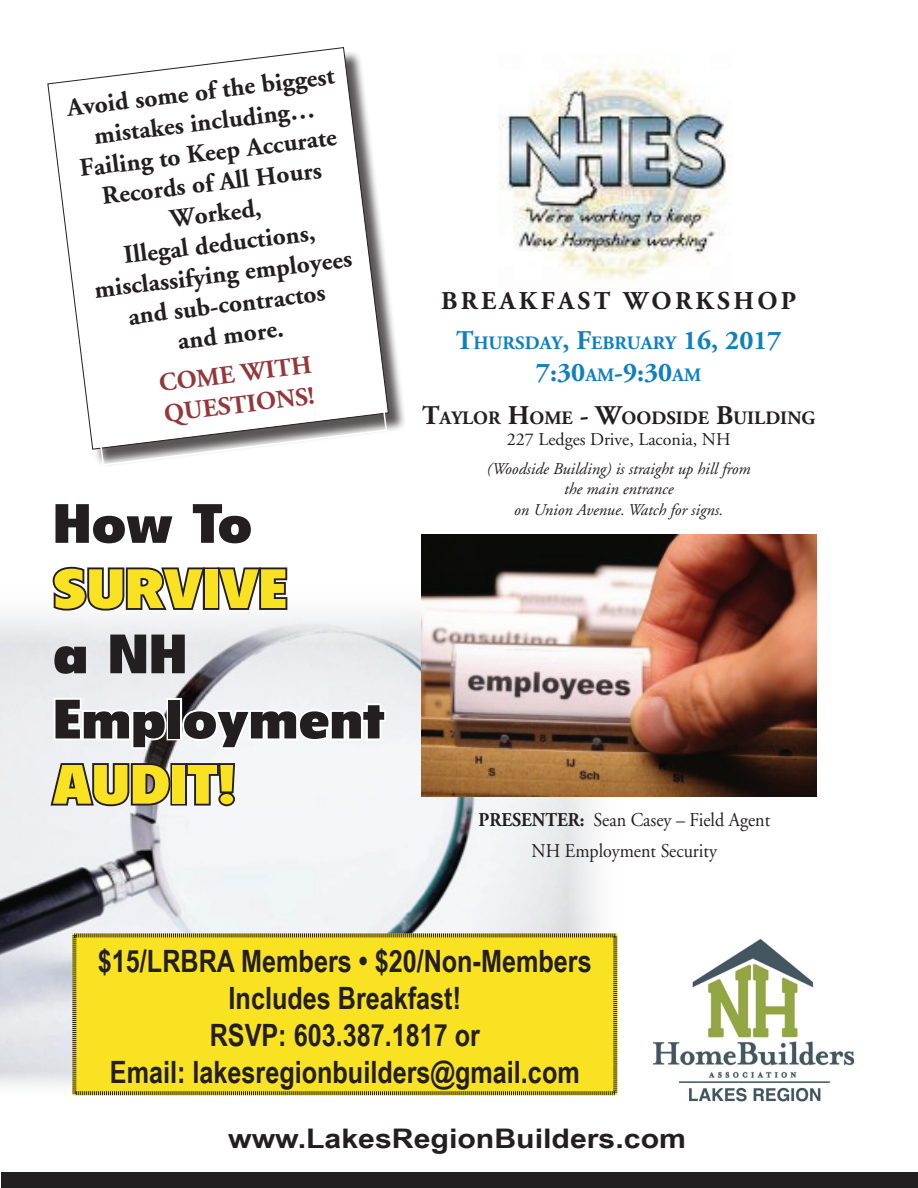
<style>
.page{position:relative;width:918px;height:1188px;background:#fff}
.page>*{position:absolute;margin:0;border:0;box-sizing:border-box;transform-origin:0 0}
.t1{font:900 condensed 54.3px/65.2px "Flyer";color:#231f20;scale:1.24 1}
.t2{font:900 condensed 54.3px "Flyer";color:#f9e221;scale:1.24 1}
.t3{font:700 30.75px/36.9px "Arial Narrow";color:#231f20;text-align:center}
.t4{font:700 27px "Arial Narrow";color:#231f20;scale:1.37 1}
.t5{font:700 27px/32.4px "Adobe Garamond";color:#107fbf}
.t6{font:700 25.65px "Adobe Garamond";letter-spacing:.13em;color:#231f20}
.t7{font:700 25.5px/30.6px "Adobe Garamond";color:#231f20;text-align:center}
.t8{font:700 25.5px/30.6px "Adobe Garamond";color:#95373a}
.t9{font:19.5px/30.8px "Adobe Garamond";color:#231f20;text-align:center;scale:.93 1}
.t10{font:700 18.9px "Adobe Garamond";color:#231f20}
.t11{font:700 18.9px "Adobe Garamond";color:#107fbf}
.t12{font:18px "Adobe Garamond";color:#231f20}
.t13{font:italic 16.5px/19.8px "Adobe Garamond";color:#231f20;text-align:center}
.s1{font-size:27px}
.s2{font-size:18.9px}
.s3{font-weight:700}
</style>
<div class="page">
<img style="left:0;top:614px;width:621px;height:472px">
<div style="left:2px;top:1173px;width:916px;height:15px;background:#231f20"></div>
<img style="left:498px;top:63px;width:228px;height:218px">
<img style="left:653px;top:938px;width:200px;height:164px">
<svg style="left:72px;top:933px;width:546px;height:163px"></svg>
<svg style="left:52px;top:566px;width:151px;height:45px"></svg>
<div style="left:203px;top:567px;width:16px;height:43px;border:4px solid #231f20"></div>
<svg style="left:215px;top:567px;width:73px;height:43px"></svg>
<svg style="left:52px;top:696px;width:116px;height:55px"></svg>
<div style="left:167px;top:698px;width:15px;height:42px;border:4px solid #fff"></div>
<svg style="left:180px;top:701px;width:208px;height:51px"></svg>
<svg style="left:48px;top:761px;width:124px;height:47px"></svg>
<div style="left:170px;top:763px;width:17px;height:43px;border:4px solid #231f20"></div>
<svg style="left:184px;top:761px;width:53px;height:47px"></svg>
<div style="left:50px;top:50px;width:356px;height:417px;background:#231f20;opacity:.75"></div>
<svg style="left:47px;top:47px;width:342px;height:403px"></svg>
<svg style="left:57px;top:62px;width:331px;height:405px"></svg>
<img style="left:421px;top:534px;width:395px;height:262px">
<p class="t7" style="left:65px;top:94px;width:279px;rotate:-7deg">AVOID SOME OF THE BIGGEST<br>MISTAKES INCLUDING…<br>FAILING TO KEEP ACCURATE<br>R EC ORD S OF A L L H OURS<br>WORKED,<br>ILLEGAL DEDUCTIONS,<br>MISCLASSIFYING EMPLOYEES<br>A ND SUB - C ONTRA C TOS<br>A ND MORE.</p>
<p class="t8" style="left:157px;top:369px;width:154px;rotate:-7deg">COME WI TH<br>QUESTIONS!</p>
<h1 class="t1" style="left:53px;top:491px;width:162px">How To</h1>
<h1 class="t2" style="left:53px;top:557px;width:190px">SURVIVE</h1>
<h1 class="t1" style="left:53px;top:622px;width:269px">a NH<br>Employment</h1>
<h1 class="t2" style="left:53px;top:752px;width:149px">AUDIT!</h1>
<p class="t6" style="left:441px;top:287px;width:357px">BREAKFAST WORKSHOP</p>
<p class="t11" style="left:456px;top:333px;width:149px"><span class="s1">T</span>HURSDAY<span class="s1">, F</span>EBR</p>
<p class="t5" style="left:536px;top:325px;width:247px;text-indent:91px"><span class="s2">UARY</span> 16, 2017<br>7:30<span class="s2">AM</span>-9:30<span class="s2">AM</span></p>
<p class="t10" style="left:422px;top:407px;width:395px"><span class="s1">T</span>AYLOR <span class="s1">H</span>OME <span class="s1">- W</span>OODSIDE <span class="s1">B</span>UILDING</p>
<p class="t12" style="left:507px;top:430px;width:225px">227 Ledges Drive, Laconia, NH</p>
<p class="t13" style="left:487px;top:459px;width:265px">(Woodside Building) is straight up hill from the main entrance</p>
<p class="t13" style="left:514px;top:501px;width:210px">on Union Avenue. Watch for signs.</p>
<p class="t9" style="left:478px;top:805px;width:315px"><span class="s3">PRESENTER:</span> Sean Casey – Field Agent<br>NH Employment Security</p>
<p class="t3" style="left:98px;top:943px;width:495px">$15/LRBRA Members • $20/Non-Members<br>Includes Breakfast!<br>RSVP: 603.387.1817 or<br>Email: lakesregionbuilders@gmail.com</p>
<p class="t4" style="left:228px;top:1123px;width:336px">www.LakesRegionBuilders.com</p>
</div>
